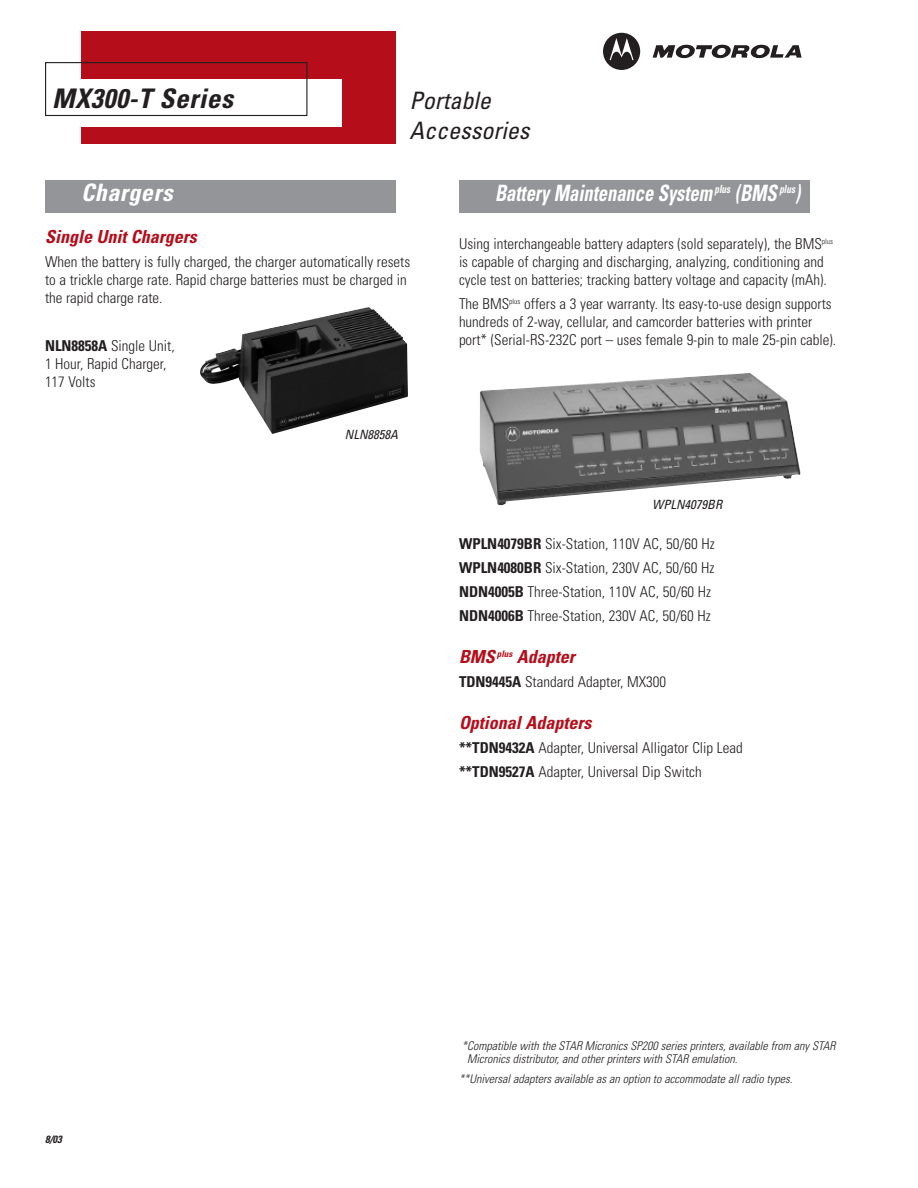
<style>
.page{position:relative;width:918px;height:1188px;background:#fff}
.page>*{position:absolute;margin:0;border:0;box-sizing:border-box;transform-origin:0 0}
.t1{font:italic 700 condensed 27px "Univers";letter-spacing:.02em;color:#231f20}
.t2{font:italic condensed 24px/30px "Univers";color:#231f20}
.t3{font:italic 700 condensed 24px "Univers";letter-spacing:.02em;color:#fff}
.t4{font:italic 700 condensed 22.5px "Univers";color:#fff;scale:.82 1}
.t5{font:italic 700 condensed 18px "Univers";color:#b50e1a}
.t6{font:300 condensed 15px/18px "Univers";color:#231f20}
.t7{font:italic condensed 12.75px "Univers";color:#231f20}
.t8{font:italic 300 condensed 12px/13.5px "Univers";color:#231f20}
.t9{font:italic 700 condensed 10.5px "Univers";color:#231f20}
.s1{font-weight:700}
</style>
<div class="page">
<div style="left:81px;top:32px;width:315px;height:112px;background:#b50e1a"></div>
<svg style="left:603px;top:33px;width:37px;height:37px"></svg>
<svg style="left:653px;top:45px;width:149px;height:14px"></svg>
<div style="left:45px;top:79px;width:297px;height:48px;background:#fff"></div>
<div style="left:45px;top:62px;width:262px;height:54px;border:1px solid #231f20"></div>
<div style="left:45px;top:180px;width:351px;height:33px;background:#939598"></div>
<div style="left:459px;top:180px;width:351px;height:33px;background:#939598"></div>
<img style="left:200px;top:307px;width:208px;height:127px">
<img style="left:479px;top:373px;width:322px;height:133px">
<h1 class="t1" style="left:52px;top:89px;width:182px">MX300-T Series</h1>
<h2 class="t2" style="left:410px;top:88px;width:121px">Portable<br>Accessories</h2>
<h2 class="t3" style="left:81px;top:184px;width:93px">Chargers</h2>
<p class="t5" style="left:45px;top:230px;width:153px">Single Unit Chargers</p>
<p class="t6" style="left:45px;top:254px;width:367px">When the battery is fully charged, the charger automatically resets to a trickle charge rate. Rapid charge batteries must be charged in the rapid charge rate.</p>
<p class="t6" style="left:45px;top:338px;width:131px"><span class="s1">NLN8858A</span> Single Unit,<br>1 Hour, Rapid Charger,<br>117 Volts</p>
<p class="t7" style="left:345px;top:429px;width:55px">NLN8858A</p>
<h3 class="t4" style="left:495px;top:185px;width:374px">Battery Maintenance System <sup>plus</sup> (BMS <sup>plus</sup>)</h3>
<p class="t6" style="left:459px;top:236px;width:376px">Using interchangeable battery adapters (sold separately), the BMS<sup>plus </sup>is capable of charging and discharging, analyzing, conditioning and cycle test on batteries; tracking battery voltage and capacity (mAh).</p>
<p class="t6" style="left:459px;top:296px;width:379px">The BMS<sup>plus</sup> offers a 3 year warranty. Its easy-to-use design supports hundreds of 2-way, cellular, and camcorder batteries with printer port* (Serial-RS-232C port – uses female 9-pin to male 25-pin cable).</p>
<p class="t7" style="left:652px;top:500px;width:72px">WPLN4079BR</p>
<p class="t6" style="left:459px;top:533px;width:257px;line-height:24px"><span class="s1">WPLN4079BR</span> Six-Station, 110V AC, 50/60 Hz <span class="s1">WPLN4080BR</span> Six-Station, 230V AC, 50/60 Hz <span class="s1">NDN4005B</span> Three-Station, 110V AC, 50/60 Hz <span class="s1">NDN4006B</span> Three-Station, 230V AC, 50/60 Hz</p>
<p class="t5" style="left:459px;top:650px;width:117px">BMS <sup>plus</sup> Adapter</p>
<p class="t6" style="left:459px;top:674px;width:209px"><span class="s1">TDN9445A</span> Standard Adapter, MX300</p>
<p class="t5" style="left:459px;top:716px;width:134px">Optional Adapters</p>
<p class="t6" style="left:459px;top:737px;width:285px;line-height:24px"><span class="s1">**TDN9432A</span> Adapter, Universal Alligator Clip Lead <span class="s1">**TDN9527A</span> Adapter, Universal Dip Switch</p>
<p class="t9" style="left:45px;top:1135px;width:18px">8/03</p>
<p class="t8" style="left:467px;top:1040px;width:370px;text-indent:-5px">*Compatible with the STAR Micronics SP200 series printers, available from any STAR<br>Micronics distributor, and other printers with STAR emulation.</p>
<p class="t8" style="left:459px;top:1073px;width:335px">**Universal adapters available as an option to accommodate all radio types.</p>
</div>
